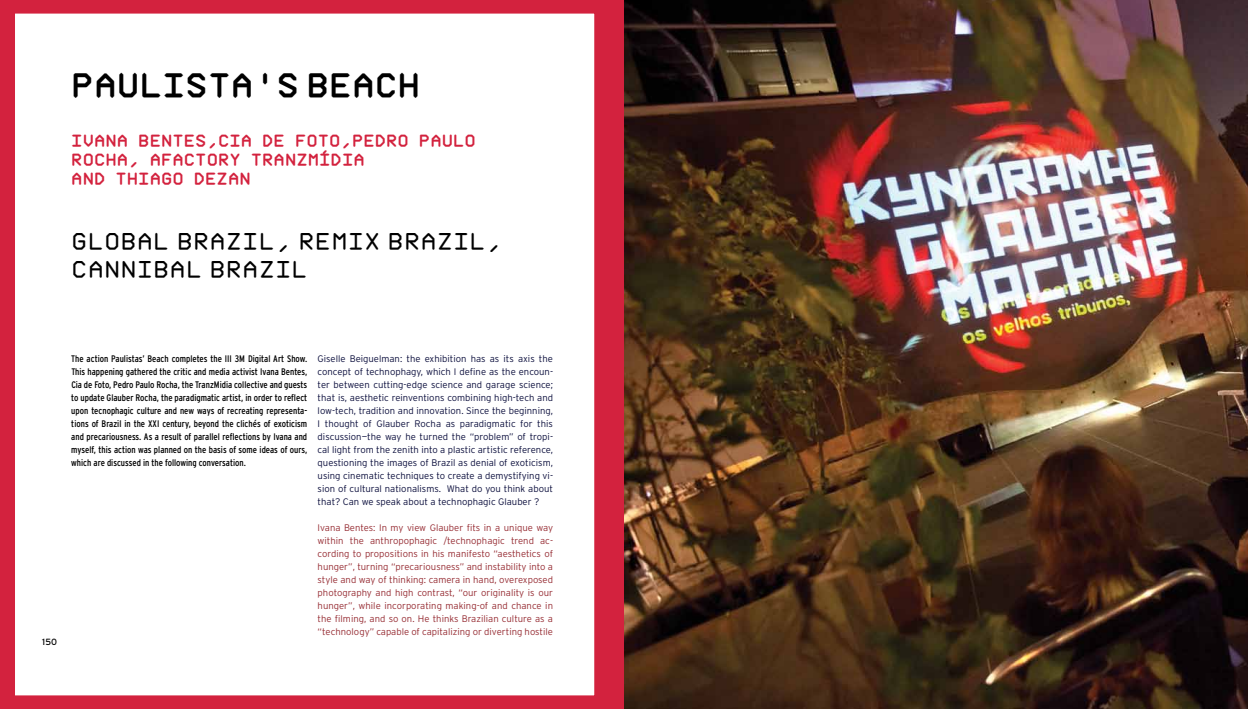
<style>
.page{position:relative;width:1248px;height:709px;background:#fff}
.page>*{position:absolute;margin:0;border:0;box-sizing:border-box;transform-origin:0 0}
.t1{font:700 32px "Post Mono";color:#000}
.t2{font:500 23px/27.6px "Post Mono";color:#000}
.t3{font:700 16px/19.2px "Post Mono";color:#d3223e}
.t4{font:300 9.5px/13px "Interstate";color:#0d103e;text-align:justify}
.t5{font:condensed 9.5px/13px "Interstate";color:#000;text-align:justify}
.t6{font:300 9.5px/13px "Interstate";color:#972e35;text-align:justify}
.t7{font:9px "Interstate";color:#000}
</style>
<div class="page">
<svg style="left:0;top:0;width:624px;height:709px"></svg>
<img style="left:624px;top:0;width:623px;height:709px">
<h1 class="t1" style="left:71px;top:66px;width:24px">PAULISTA</h1>
<h1 class="t1" style="left:254px;top:66px;width:98px">’SBEACH</h1>
<h3 class="t3" style="left:71px;top:131px;width:406px">IVANA BENTES,CIA DE FOTO,PEDRO PAULO<br>ROCHA, AFACTORY TRANZMÍDIA<br>AND THIAGO DEZAN</h3>
<h2 class="t2" style="left:71px;top:227px;width:432px">GLOBAL BRAZIL, REMIX BRAZIL,<br>CANNIBAL BRAZIL</h2>
<p class="t7" style="left:42px;top:637px;width:16px">150</p>
<p class="t5" style="left:71px;top:352px;width:237px">The action Paulistas’ Beach completes the III 3M Digital Art Show.<br>This happening gathered the critic and media activist Ivana Bentes, Cia de Foto, Pedro Paulo Rocha, the TranzMidia collective and guests to update Glauber Rocha, the paradigmatic artist, in order to reflect upon tecnophagic culture and new ways of recreating representa&shy;tions of Brazil in the XXI century, beyond the clichés of exoticism and precariousness. As a result of parallel reflections by Ivana and myself, this action was planned on the basis of some ideas of ours, which are discussed in the following conversation.</p>
<p class="t4" style="left:317px;top:352px;width:237px">Giselle Beiguelman: the exhibition has as its axis the concept of technophagy, which I define as the encoun&shy;ter between cutting-edge science and garage science; that is, aesthetic reinventions combining high-tech and low-tech, tradition and innovation. Since the beginning, I thought of Glauber Rocha as paradigmatic for this discussion—the way he turned the “problem” of tropi&shy;cal light from the zenith into a plastic artistic reference, questioning the images of Brazil as denial of exoticism, using cinematic techniques to create a demystifying vi&shy;sion of cultural nationalisms. What do you think about that? Can we speak about a technophagic Glauber ?</p>
<p class="t6" style="left:317px;top:521px;width:237px">Ivana Bentes: In my view Glauber fits in a unique way within the anthropophagic /technophagic trend ac&shy;cording to propositions in his manifesto “aesthetics of hunger”, turning “precariousness” and instability into a style and way of thinking: camera in hand, overexposed photography and high contrast, “our originality is our hunger”, while incorporating making-of and chance in the filming, and so on. He thinks Brazilian culture as a “technology” capable of capitalizing or diverting hostile</p>
</div>
